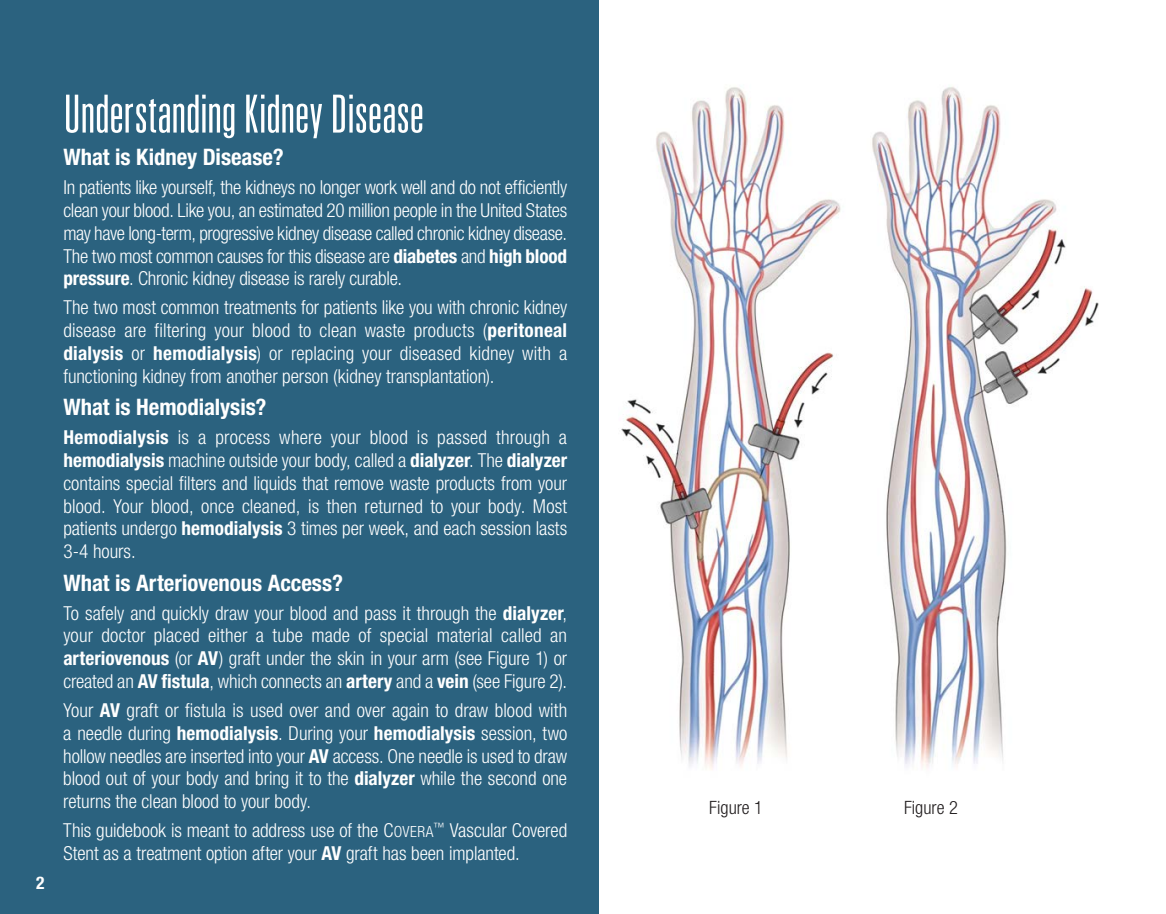
<style>
.page{position:relative;width:1166px;height:914px;background:#fff}
.page>*{position:absolute;margin:0;border:0;box-sizing:border-box;transform-origin:0 0}
.t1{font:300 ultra-condensed 52.5px "Univers LT Std";letter-spacing:-.005em;color:#fff}
.white_body_copy{font:700 condensed 22.75px "Helvetica Neue LT Pro";color:#fff}
.Heading_2{font:700 condensed 22.75px "Helvetica Neue LT Pro";color:#fff}
.White_heading_2{font:700 condensed 22.75px "Helvetica Neue LT Pro";color:#fff}
.white_body_copy-2{font:300 condensed 19.25px/22.8px "Helvetica Neue LT Pro";letter-spacing:-.005em;color:#fff;text-align:justify}
.Body_text{font:300 condensed 19.25px/22.8px "Helvetica Neue LT Pro";letter-spacing:-.01em;color:#fff;text-align:justify}
.Glossary_text{font:300 condensed 18.38px "Helvetica Neue LT Pro";color:#231f20}
.t2{font:700 condensed 17.5px "Helvetica Neue LT Pro";color:#fff}
.s1{font-weight:700}
.s2{font-size:15.4px}
</style>
<div class="page">
<div style="left:0;top:0;width:598px;height:914px;background:#2b627f"></div>
<img style="left:621px;top:87px;width:220px;height:683px">
<img style="left:872px;top:86px;width:226px;height:682px">
<p class="t2" style="left:36px;top:872px;width:10px">2</p>
<h1 class="t1" style="left:63px;top:87px;width:362px">Understanding Kidney Disease</h1>
<p class="Heading_2" style="left:63px;top:143px;width:222px">What is Kidney Disease?</p>
<p class="Body_text" style="left:63px;top:176px;width:505px">In patients like yourself, the kidneys no longer work well and do not efficiently clean your blood. Like you, an estimated 20 million people in the United States may have long-term, progressive kidney disease called chronic kidney disease.<br>The two most common causes for this disease are <span class="s1">diabetes</span> and <span class="s1">high blood pressure</span>. Chronic kidney disease is rarely curable.</p>
<p class="Body_text" style="left:63px;top:296px;width:505px">The two most common treatments for patients like you with chronic kidney disease are filtering your blood to clean waste products (<span class="s1">peritoneal dialysis</span> or <span class="s1">hemodialysis</span>) or replacing your diseased kidney with a functioning kidney from another person (kidney transplantation).</p>
<p class="White_heading_2" style="left:63px;top:393px;width:205px">What is Hemodialysis?</p>
<p class="white_body_copy-2" style="left:63px;top:426px;width:505px"><span class="s1">Hemodialysis</span> is a process where your blood is passed through a <span class="s1">hemodialysis</span> machine outside your body, called a <span class="s1">dialyzer</span>. The <span class="s1">dialyzer </span>contains special filters and liquids that remove waste products from your blood. Your blood, once cleaned, is then returned to your body. Most patients undergo <span class="s1">hemodialysis</span> 3 times per week, and each session lasts 3-4 hours.</p>
<p class="white_body_copy" style="left:63px;top:569px;width:281px">What is Arteriovenous Access?</p>
<p class="white_body_copy-2" style="left:63px;top:601px;width:505px">To safely and quickly draw your blood and pass it through the <span class="s1">dialyzer</span>, your doctor placed either a tube made of special material called an <span class="s1">arteriovenous</span> (or <span class="s1">AV</span>) graft under the skin in your arm (see Figure 1) or created an <span class="s1">AV fistula</span>, which connects an <span class="s1">artery</span> and a <span class="s1">vein</span> (see Figure 2).</p>
<p class="white_body_copy-2" style="left:63px;top:698px;width:505px">Your <span class="s1">AV</span> graft or fistula is used over and over again to draw blood with a needle during <span class="s1">hemodialysis</span>. During your <span class="s1">hemodialysis</span> session, two hollow needles are inserted into your <span class="s1">AV</span> access. One needle is used to draw blood out of your body and bring it to the <span class="s1">dialyzer</span> while the second one returns the clean blood to your body.</p>
<p class="white_body_copy-2" style="left:63px;top:818px;width:505px">This guidebook is meant to address use of the C<span class="s2">OVERA</span><sup>™</sup> Vascular Covered<br>Stent as a treatment option after your <span class="s1">AV</span> graft has been implanted.</p>
<p class="Glossary_text" style="left:709px;top:797px;width:55px">Figure 1</p>
<p class="Glossary_text" style="left:904px;top:797px;width:55px">Figure 2</p>
</div>
